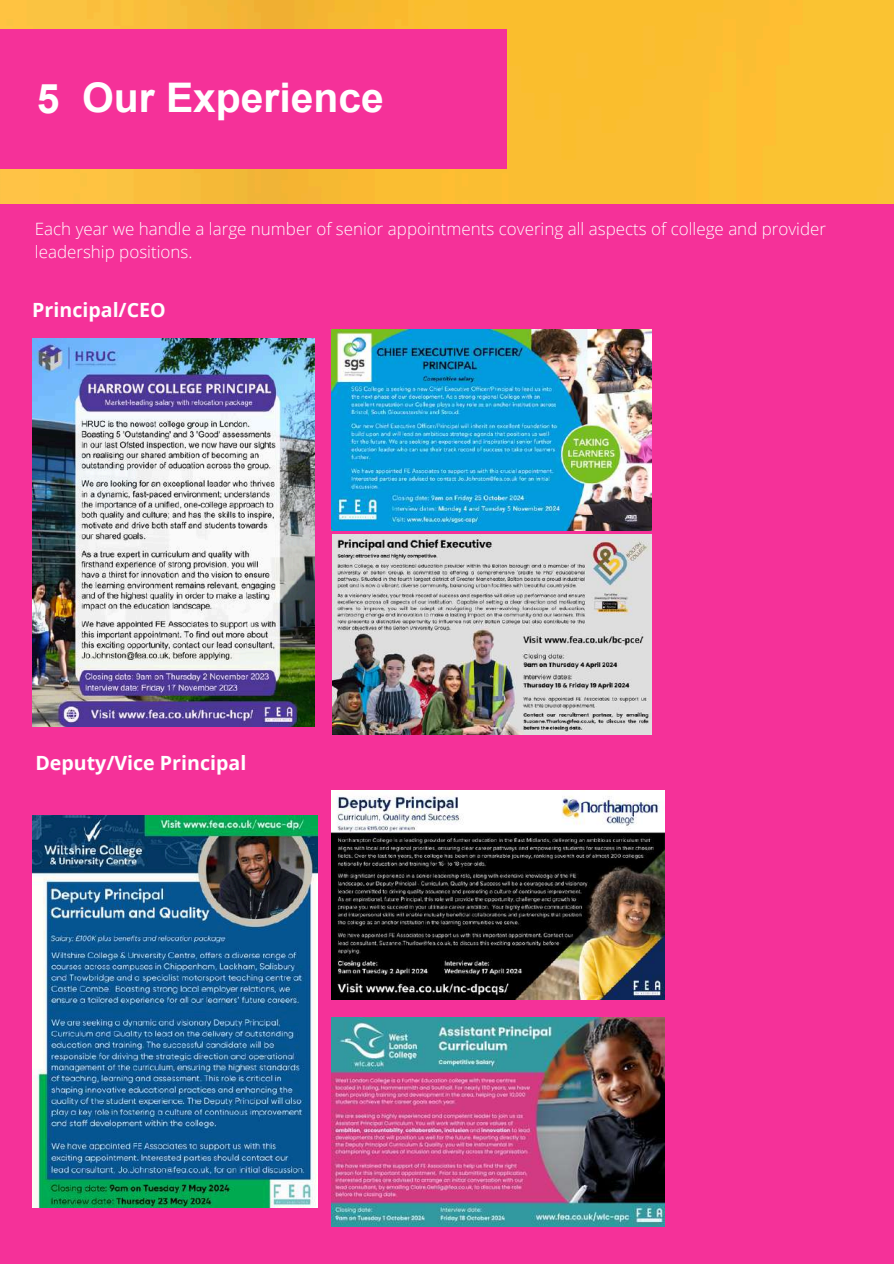
<style>
.page{position:relative;width:894px;height:1264px;background:#fff}
.page>*{position:absolute;margin:0;border:0;box-sizing:border-box;transform-origin:0 0}
.t1{font:700 40.8px "Arial";color:#fff}
.t2{font:700 19.65px "Open Sans";color:#fff}
.t3{font:300 16.95px/23.7px "Open Sans";color:#fff}
</style>
<div class="page">
<div style="left:0;top:0;width:893px;height:1263px;background:#f53199"></div>
<img style="left:0;top:0;width:893px;height:203px">
<div style="left:0;top:29px;width:506px;height:140px;background:#f53199"></div>
<img style="left:32px;top:338px;width:283px;height:388px">
<img style="left:32px;top:816px;width:285px;height:391px">
<img style="left:331px;top:790px;width:333px;height:209px">
<img style="left:331px;top:1017px;width:333px;height:208px">
<img style="left:331px;top:330px;width:320px;height:200px">
<img style="left:332px;top:534px;width:319px;height:200px">
<h1 class="t1" style="left:37px;top:76px;width:348px">5 Our Experience</h1>
<p class="t3" style="left:35px;top:216px;width:792px">Each year we handle a large number of senior appointments covering all aspects of college and provider leadership positions.</p>
<p class="t2" style="left:32px;top:295px;width:135px">Principal/CEO</p>
<p class="t2" style="left:35px;top:748px;width:212px">Deputy/Vice Principal</p>
</div>
